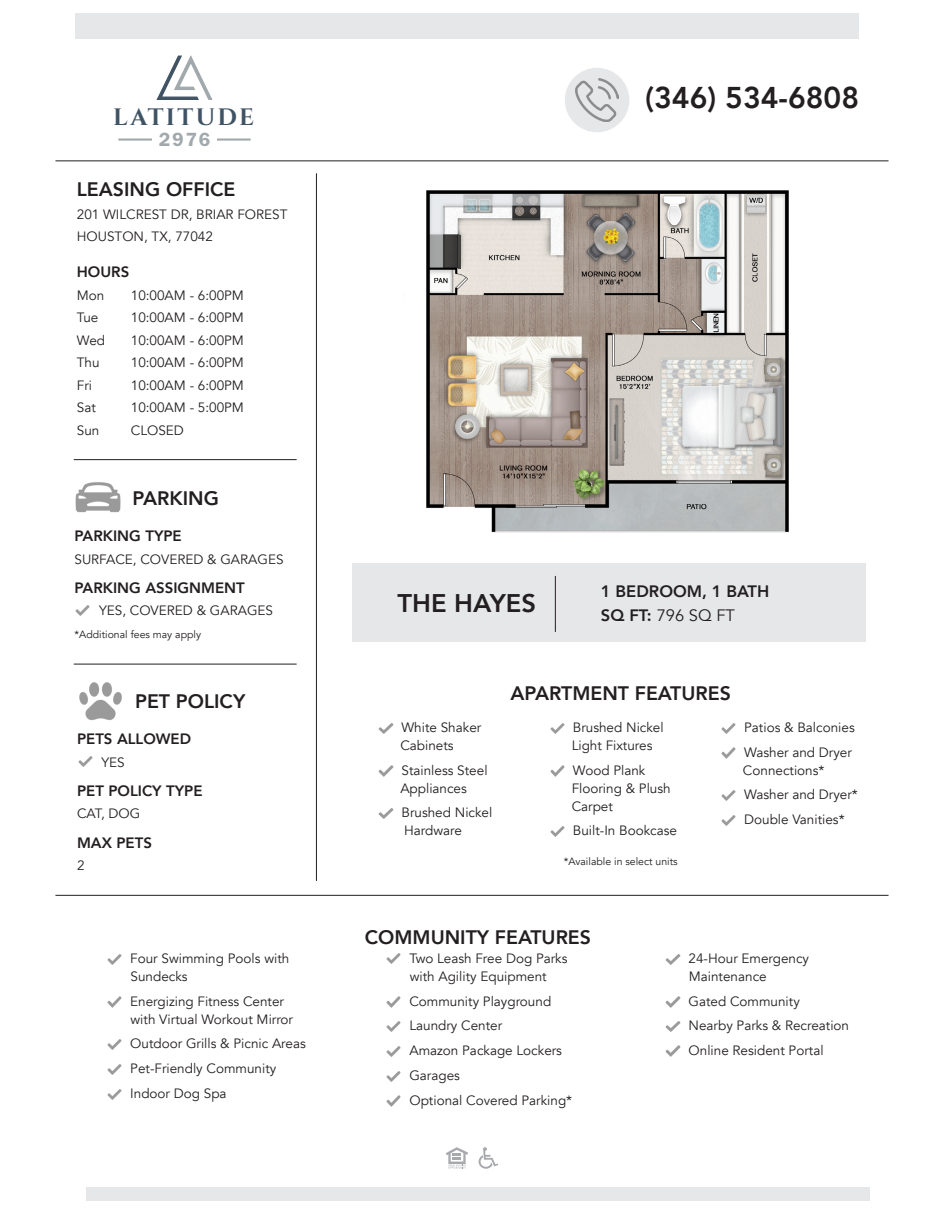
<style>
.page{position:relative;width:944px;height:1214px;background:#fff}
.page>*{position:absolute;margin:0;border:0;box-sizing:border-box;transform-origin:0 0}
.t1{font:800 30px "Avenir";color:#231f20}
.t2{font:800 25.5px "Avenir";color:#231f20}
.t3{font:700 23.7px "Cinzel";letter-spacing:.105em;color:#405364}
.t4{font:800 19.5px "Avenir";color:#231f20}
.t5{font:600 19.2px "ITC Franklin Gothic Std";color:#a1a9ad}
.Sub_Header{font:800 16.5px "Avenir";color:#231f20}
.Sub_Header-2{font:16.5px "Avenir";color:#231f20}
.t6{font:800 15px "Avenir";color:#231f20}
.t7{font:13.5px/24.8px "Avenir";color:#231f20}
.t8{font:10.5px "Avenir";color:#231f20}
.s1{font-weight:800}
</style>
<div class="page">
<hr style="left:55px;top:160px;width:833px;height:1px;background:#231f20">
<hr style="left:74px;top:459px;width:222px;height:1px;background:#231f20">
<hr style="left:74px;top:663px;width:222px;height:1px;background:#231f20">
<div style="left:75px;top:13px;width:784px;height:26px;background:#e6e7e9"></div>
<hr style="left:316px;top:173px;width:1px;height:708px;background:#231f20">
<hr style="left:55px;top:895px;width:833px;height:1px;background:#231f20">
<div style="left:86px;top:1187px;width:783px;height:14px;background:#e6e7e9"></div>
<svg style="left:446px;top:1147px;width:22px;height:21px"></svg>
<svg style="left:478px;top:1147px;width:20px;height:21px"></svg>
<div style="left:565px;top:68px;width:64px;height:64px;background:#e6e7e9;border-radius:50%"></div>
<img style="left:575px;top:79px;width:43px;height:42px">
<svg style="left:156px;top:55px;width:57px;height:45px"></svg>
<div style="left:118px;top:138px;width:34px;height:3px;border:1px solid #a1a9ad"></div>
<div style="left:217px;top:138px;width:34px;height:3px;border:1px solid #a1a9ad"></div>
<img style="left:426px;top:190px;width:363px;height:343px">
<img style="left:701px;top:256px;width:24px;height:56px">
<img style="left:707px;top:312px;width:17px;height:21px">
<img style="left:458px;top:235px;width:2px;height:33px">
<img style="left:444px;top:193px;width:8px;height:13px">
<img style="left:544px;top:193px;width:20px;height:13px">
<img style="left:464px;top:193px;width:77px;height:13px">
<svg style="left:452px;top:193px;width:12px;height:13px"></svg>
<svg style="left:541px;top:193px;width:3px;height:13px"></svg>
<img style="left:430px;top:206px;width:14px;height:64px">
<img style="left:430px;top:193px;width:14px;height:13px">
<img style="left:726px;top:193px;width:13px;height:141px">
<img style="left:771px;top:193px;width:14px;height:141px">
<img style="left:742px;top:192px;width:1px;height:141px">
<img style="left:767px;top:192px;width:1px;height:141px">
<div style="left:352px;top:563px;width:513px;height:78px;background:#e6e7e9"></div>
<hr style="left:555px;top:576px;width:1px;height:56px;background:#231f20">
<img style="left:79px;top:682px;width:43px;height:39px">
<img style="left:78px;top:756px;width:15px;height:11px">
<img style="left:378px;top:723px;width:16px;height:11px">
<img style="left:378px;top:765px;width:16px;height:12px">
<img style="left:378px;top:808px;width:16px;height:11px">
<img style="left:550px;top:723px;width:15px;height:11px">
<img style="left:550px;top:765px;width:15px;height:12px">
<img style="left:550px;top:826px;width:15px;height:11px">
<img style="left:721px;top:723px;width:15px;height:11px">
<img style="left:721px;top:747px;width:15px;height:12px">
<img style="left:721px;top:790px;width:15px;height:11px">
<img style="left:721px;top:815px;width:15px;height:11px">
<img style="left:107px;top:954px;width:15px;height:11px">
<img style="left:107px;top:996px;width:15px;height:12px">
<img style="left:107px;top:1039px;width:15px;height:11px">
<img style="left:107px;top:1064px;width:15px;height:11px">
<img style="left:107px;top:1089px;width:15px;height:11px">
<img style="left:386px;top:953px;width:15px;height:11px">
<img style="left:386px;top:996px;width:15px;height:12px">
<img style="left:386px;top:1021px;width:15px;height:11px">
<img style="left:386px;top:1046px;width:15px;height:11px">
<img style="left:386px;top:1071px;width:15px;height:11px">
<img style="left:386px;top:1095px;width:15px;height:12px">
<img style="left:665px;top:954px;width:16px;height:11px">
<img style="left:665px;top:996px;width:16px;height:12px">
<img style="left:665px;top:1021px;width:16px;height:11px">
<img style="left:665px;top:1045px;width:16px;height:12px">
<img style="left:75px;top:482px;width:46px;height:31px">
<img style="left:75px;top:605px;width:15px;height:11px">
<h3 class="t3" style="left:113px;top:103px;width:142px">LATITUDE</h3>
<h3 class="t5" style="left:159px;top:128px;width:53px">2976</h3>
<h3 class="t4" style="left:77px;top:174px;width:160px">LEASING OFFICE</h3>
<p class="t7" style="left:77px;top:203px;width:212px;line-height:22.5px">201 WILCREST DR, BRIAR FOREST<br>HOUSTON, TX, 77042</p>
<p class="t6" style="left:77px;top:260px;width:54px">HOURS</p>
<p class="t7" style="left:77px;top:283px;width:29px">Mon</p>
<p class="t7" style="left:131px;top:283px;width:115px">10:00AM - 6:00PM</p>
<p class="t7" style="left:77px;top:305px;width:23px">Tue</p>
<p class="t7" style="left:131px;top:305px;width:115px">10:00AM - 6:00PM</p>
<p class="t7" style="left:77px;top:328px;width:30px">Wed</p>
<p class="t7" style="left:131px;top:328px;width:115px">10:00AM - 6:00PM</p>
<p class="t7" style="left:77px;top:350px;width:24px">Thu</p>
<p class="t7" style="left:131px;top:350px;width:115px">10:00AM - 6:00PM</p>
<p class="t7" style="left:77px;top:373px;width:17px">Fri</p>
<p class="t7" style="left:131px;top:373px;width:115px">10:00AM - 6:00PM</p>
<p class="t7" style="left:77px;top:395px;width:20px">Sat</p>
<p class="t7" style="left:131px;top:395px;width:115px">10:00AM - 5:00PM</p>
<p class="t7" style="left:77px;top:418px;width:24px">Sun</p>
<p class="t7" style="left:131px;top:418px;width:55px">CLOSED</p>
<h3 class="t4" style="left:133px;top:483px;width:88px">PARKING</h3>
<p class="t6" style="left:74px;top:524px;width:109px">PARKING TYPE</p>
<p class="t7" style="left:74px;top:547px;width:210px">SURFACE, COVERED &amp; GARAGES</p>
<p class="t6" style="left:74px;top:576px;width:172px">PARKING ASSIGNMENT</p>
<p class="t7" style="left:99px;top:598px;width:175px">YES, COVERED &amp; GARAGES</p>
<p class="t8" style="left:74px;top:628px;width:128px">*Additional fees may apply</p>
<h3 class="t4" style="left:135px;top:686px;width:112px">PET POLICY</h3>
<p class="t6" style="left:77px;top:727px;width:116px">PETS ALLOWED</p>
<p class="t7" style="left:102px;top:749px;width:25px">YES</p>
<p class="t6" style="left:77px;top:779px;width:127px">PET POLICY TYPE</p>
<p class="t7" style="left:77px;top:801px;width:65px">CAT, DOG</p>
<p class="t6" style="left:77px;top:830px;width:76px">MAX PETS</p>
<p class="t7" style="left:77px;top:853px;width:9px">2</p>
<p class="t7" style="left:130px;top:949px;width:160px;line-height:18px">Four Swimming Pools with<br>Sundecks</p>
<p class="t7" style="left:130px;top:992px;width:164px;line-height:18px">Energizing Fitness Center with Virtual Workout Mirror</p>
<p class="t7" style="left:130px;top:1031px;width:177px">Outdoor Grills &amp; Picnic Areas<br>Pet-Friendly Community<br>Indoor Dog Spa</p>
<h1 class="t1" style="left:645px;top:75px;width:215px">(346) 534-6808</h1>
<p class="t2" style="left:397px;top:583px;width:140px">THE HAYES</p>
<p class="Sub_Header" style="left:601px;top:579px;width:170px">1 BEDROOM, 1 BATH</p>
<p class="Sub_Header-2" style="left:601px;top:606px;width:136px"><span class="s1">SQ FT:</span> 796 SQ FT</p>
<p class="t7" style="left:400px;top:718px;width:82px;line-height:18px">White Shaker<br>Cabinets</p>
<p class="t7" style="left:400px;top:761px;width:89px;line-height:18px">Stainless Steel<br>Appliances</p>
<p class="t7" style="left:401px;top:804px;width:92px;line-height:18px">Brushed Nickel<br>Hardware</p>
<h3 class="t4" style="left:510px;top:678px;width:222px">APARTMENT FEATURES</h3>
<p class="t7" style="left:571px;top:718px;width:93px;line-height:18px">Brushed Nickel<br>Light Fixtures</p>
<p class="t7" style="left:571px;top:761px;width:100px;line-height:18px">Wood Plank<br>Flooring &amp; Plush<br>Carpet</p>
<p class="t7" style="left:573px;top:818px;width:106px">Built-In Bookcase</p>
<p class="t8" style="left:563px;top:855px;width:115px">*Available in select units</p>
<p class="t7" style="left:744px;top:715px;width:112px">Patios &amp; Balconies<br>Washer and Dryer</p>
<p class="t7" style="left:743px;top:757px;width:116px">Connections*<br>Washer and Dryer*<br>Double Vanities*</p>
<h3 class="t4" style="left:365px;top:922px;width:228px">COMMUNITY FEATURES</h3>
<p class="t7" style="left:409px;top:949px;width:160px;line-height:18px">Two Leash Free Dog Parks with Agility Equipment</p>
<p class="t7" style="left:409px;top:988px;width:164px">Community Playground<br>Laundry Center<br>Amazon Package Lockers<br>Garages<br>Optional Covered Parking*</p>
<p class="t7" style="left:688px;top:949px;width:122px;line-height:18px">24-Hour Emergency<br>Maintenance</p>
<p class="t7" style="left:688px;top:988px;width:162px">Gated Community<br>Nearby Parks &amp; Recreation<br>Online Resident Portal</p>
</div>
